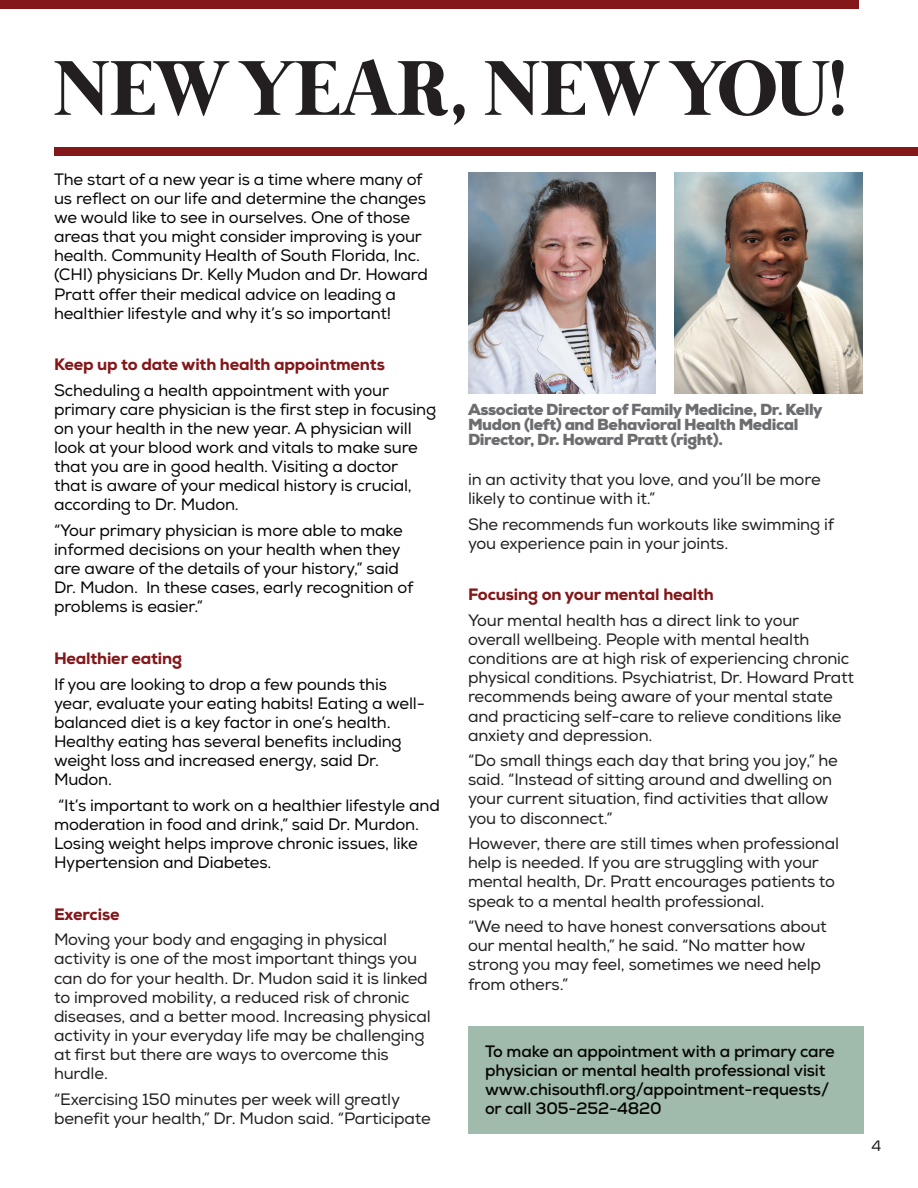
<style>
.page{position:relative;width:918px;height:1188px;background:#fff}
.page>*{position:absolute;margin:0;border:0;box-sizing:border-box;transform-origin:0 0}
.t1{font:700 79.5px "Mermaid";letter-spacing:.005em;color:#231f20}
.t2{font:16.5px/19px "Nexa";letter-spacing:-.01em;color:#231f20}
.t3{font:16.5px/19px "Nexa";letter-spacing:-.01em;color:#040503}
.t4{font:700 16.5px/19px "Nexa";letter-spacing:-.01em;color:#040503}
.t5{font:800 16.5px "Nexa";letter-spacing:-.01em;color:#83171a}
.t6{font:900 16.05px/15px "Nexa";letter-spacing:-.025em;color:#6c6d70}
.t7{font:15px "Nexa";color:#231f20}
</style>
<div class="page">
<div style="left:468px;top:1027px;width:396px;height:107px;background:#a0baab"></div>
<img style="left:468px;top:173px;width:188px;height:220px">
<img style="left:674px;top:173px;width:188px;height:220px">
<div style="left:54px;top:148px;width:864px;height:8px;background:#83171a"></div>
<div style="left:0;top:0;width:859px;height:8px;background:#83171a"></div>
<h1 class="t1" style="left:54px;top:43px;width:796px">NEW YEAR, NEW YOU!</h1>
<p class="t3" style="left:54px;top:170px;width:376px">The start of a new year is a time where many of us reflect on our life and determine the changes we would like to see in ourselves. One of those areas that you might consider improving is your health. Community Health of South Florida, Inc. (CHI) physicians Dr. Kelly Mudon and Dr. Howard Pratt offer their medical advice on leading a healthier lifestyle and why it’s so important!</p>
<p class="t5" style="left:54px;top:354px;width:332px">Keep up to date with health appointments</p>
<p class="t3" style="left:54px;top:381px;width:384px">Scheduling a health appointment with your primary care physician is the first step in focusing on your health in the new year. A physician will look at your blood work and vitals to make sure that you are in good health. Visiting a doctor<br>that is aware of your medical history is crucial, according to Dr. Mudon.</p>
<p class="t3" style="left:54px;top:521px;width:361px">“Your primary physician is more able to make informed decisions on your health when they are aware of the details of your history,” said Dr. Mudon. In these cases, early recognition of problems is easier.”</p>
<p class="t5" style="left:54px;top:648px;width:130px">Healthier eating</p>
<p class="t3" style="left:54px;top:675px;width:373px">If you are looking to drop a few pounds this year, evaluate your eating habits! Eating a well&shy;balanced diet is a key factor in one’s health.<br>Healthy eating has several benefits including weight loss and increased energy, said Dr.<br>Mudon.</p>
<p class="t3" style="left:54px;top:796px;width:387px">“It’s important to work on a healthier lifestyle and moderation in food and drink,” said Dr. Murdon.<br>Losing weight helps improve chronic issues, like Hypertension and Diabetes.</p>
<p class="t5" style="left:54px;top:903px;width:67px">Exercise</p>
<p class="t2" style="left:54px;top:931px;width:378px">Moving your body and engaging in physical activity is one of the most important things you can do for your health. Dr. Mudon said it is linked to improved mobility, a reduced risk of chronic diseases, and a better mood. Increasing physical activity in your everyday life may be challenging at first but there are ways to overcome this hurdle.</p>
<p class="t2" style="left:54px;top:1090px;width:378px">“Exercising 150 minutes per week will greatly benefit your health,” Dr. Mudon said. “Participate</p>
<p class="t6" style="left:468px;top:402px;width:356px">Associate Director of Family Medicine, Dr. Kelly<br>Mudon (left) and Behavioral Health Medical<br>Director, Dr. Howard Pratt (right).</p>
<p class="t2" style="left:468px;top:470px;width:354px">in an activity that you love, and you’ll be more likely to continue with it.”</p>
<p class="t2" style="left:468px;top:515px;width:368px">She recommends fun workouts like swimming if you experience pain in your joints.</p>
<p class="t5" style="left:468px;top:584px;width:247px">Focusing on your mental health</p>
<p class="t2" style="left:468px;top:611px;width:388px">Your mental health has a direct link to your overall wellbeing. People with mental health conditions are at high risk of experiencing chronic physical conditions. Psychiatrist, Dr. Howard Pratt recommends being aware of your mental state and practicing self-care to relieve conditions like anxiety and depression.</p>
<p class="t2" style="left:468px;top:752px;width:371px">“Do small things each day that bring you joy,” he said. “Instead of sitting around and dwelling on your current situation, find activities that allow you to disconnect.”</p>
<p class="t2" style="left:468px;top:834px;width:373px">However, there are still times when professional help is needed. If you are struggling with your mental health, Dr. Pratt encourages patients to speak to a mental health professional.</p>
<p class="t2" style="left:468px;top:917px;width:360px">“We need to have honest conversations about our mental health,” he said. “No matter how strong you may feel, sometimes we need help from others.”</p>
<p class="t4" style="left:485px;top:1042px;width:351px">To make an appointment with a primary care physician or mental health professional visit www.chisouthfl.org/appointment-requests/ or call 305-252-4820</p>
<p class="t7" style="left:872px;top:1136px;width:11px">4</p>
</div>
